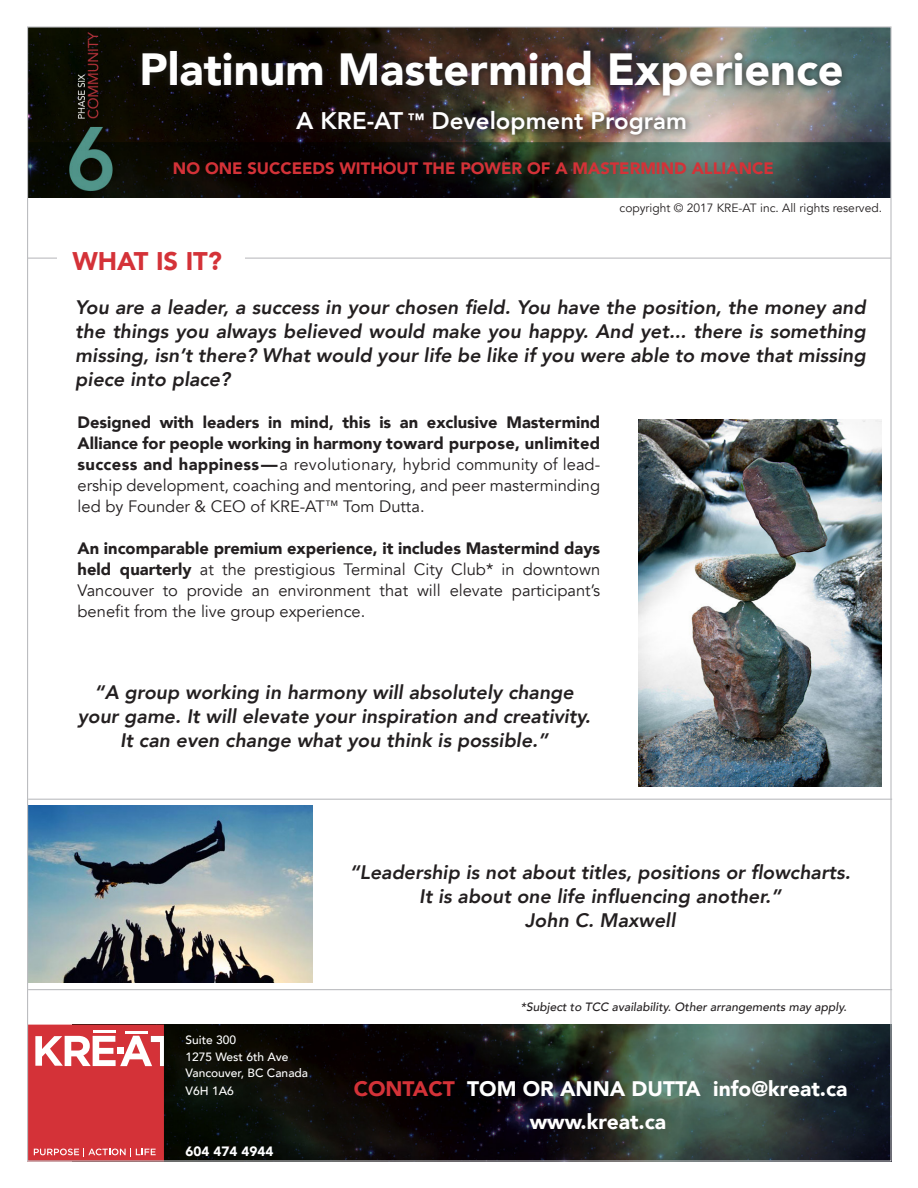
<style>
.page{position:relative;width:918px;height:1188px;background:#fff}
.page>*{position:absolute;margin:0;border:0;box-sizing:border-box;transform-origin:0 0}
.t1{font:900 45px "Avenir";color:#fff}
.t2{font:900 25.5px "Avenir";color:#d43238}
.t3{font:800 24px "Avenir";color:#fff}
.t4{font:900 21px "Avenir";color:#fff}
.t5{font:italic 800 19.5px/24px "Avenir";color:#231f20;text-align:center}
.t6{font:900 16.5px/21px "Avenir";color:#231f20;text-align:justify}
.t7{font:16.5px/21px "Avenir";color:#231f20;text-align:justify}
.t8{font:900 16.5px "Avenir";color:#d43238}
.t9{font:900 13.5px "Avenir";color:#fff}
.t10{font:italic 500 12px "Avenir";color:#231f20}
.t11{font:500 12px "Avenir";color:#fff}
.t12{font:12px "Avenir";color:#231f20}
.s1{font-weight:400}
.s2{font-weight:400;font-size:13.5px}
.s3{font-weight:900}
.s4{color:#d43238}
</style>
<div class="page">
<img style="left:29px;top:28px;width:861px;height:170px">
<div style="left:135px;top:44px;width:714px;height:59px;background:#231f20;opacity:.92"></div>
<div style="left:289px;top:104px;width:404px;height:39px;background:#231f20;opacity:.92"></div>
<hr style="left:27px;top:258px;width:864px;height:1px;background:#bcbdc0">
<div style="left:57px;top:235px;width:188px;height:45px;background:#fff"></div>
<img style="left:164px;top:1025px;width:726px;height:135px">
<svg style="left:29px;top:1025px;width:135px;height:135px;background:#d94e53"></svg>
<img style="left:639px;top:420px;width:243px;height:366px">
<hr style="left:28px;top:989px;width:864px;height:1px;background:#bcbdc0">
<hr style="left:28px;top:799px;width:864px;height:1px;background:#bcbdc0">
<img style="left:29px;top:806px;width:283px;height:177px">
<p class="t1" style="left:139px;top:31px;width:706px">Platinum Mastermind Experience</p>
<p class="t3" style="left:296px;top:102px;width:392px">A KRE-AT <sup>™</sup> Development Program</p>
<p class="t8" style="left:173px;top:154px;width:602px">NO ONE SUCCEEDS WITHOUT THE POWER OF A MASTERMIND ALLIANCE</p>
<p class="t2" style="left:72px;top:240px;width:151px">WHAT IS IT?</p>
<p class="t12" style="left:620px;top:201px;width:264px">copyright © 2017 KRE-AT inc. All rights reserved.</p>
<p class="t5" style="left:75px;top:296px;width:792px;text-align:justify">You are a leader, a success in your chosen field. You have the position, the money and the things you always believed would make you happy. And yet... there is something missing, isn’t there? What would your life be like if you were able to move that missing piece into place?</p>
<p class="t6" style="left:78px;top:411px;width:524px">Designed with leaders in mind, this is an exclusive Mastermind Alliance for people working in harmony toward purpose, unlimited success and happiness—<span class="s1">a revolutionary, hybrid community of lead&shy;ership development, coaching and mentoring, and peer masterminding led by Founder &amp; CEO of KRE-AT</span><span class="s2">™</span> <span class="s1">Tom Dutta.</span></p>
<p class="t7" style="left:78px;top:538px;width:524px"><span class="s3">An incomparable premium experience, it includes Mastermind days held quarterly</span> at the prestigious Terminal City Club* in downtown Vancouver to provide an environment that will elevate participant’s benefit from the live group experience.</p>
<p class="t5" style="left:78px;top:680px;width:514px">“A group working in harmony will absolutely change your game. It will elevate your inspiration and creativity.<br>It can even change what you think is possible.”</p>
<p class="t5" style="left:350px;top:861px;width:502px">“Leadership is not about titles, positions or flowcharts.<br>It is about one life influencing another.”</p>
<p class="t5" style="left:525px;top:909px;width:152px">John C. Maxwell</p>
<p class="t11" style="left:186px;top:1030px;width:52px">Suite 300</p>
<p class="t11" style="left:186px;top:1046px;width:104px">1275 West 6th Ave</p>
<p class="t11" style="left:186px;top:1063px;width:124px">Vancouver, BC Canada</p>
<p class="t11" style="left:186px;top:1081px;width:50px">V6H 1A6</p>
<p class="t9" style="left:186px;top:1140px;width:89px">604 474 4944</p>
<p class="t10" style="left:521px;top:1000px;width:328px">*Subject to TCC availability. Other arrangements may apply.</p>
<p class="t4" style="left:354px;top:1070px;width:495px"><span class="s4">CONTACT</span> TOM OR ANNA DUTTA info@kreat.ca</p>
<p class="t4" style="left:530px;top:1103px;width:138px">www.kreat.ca</p>
</div>
